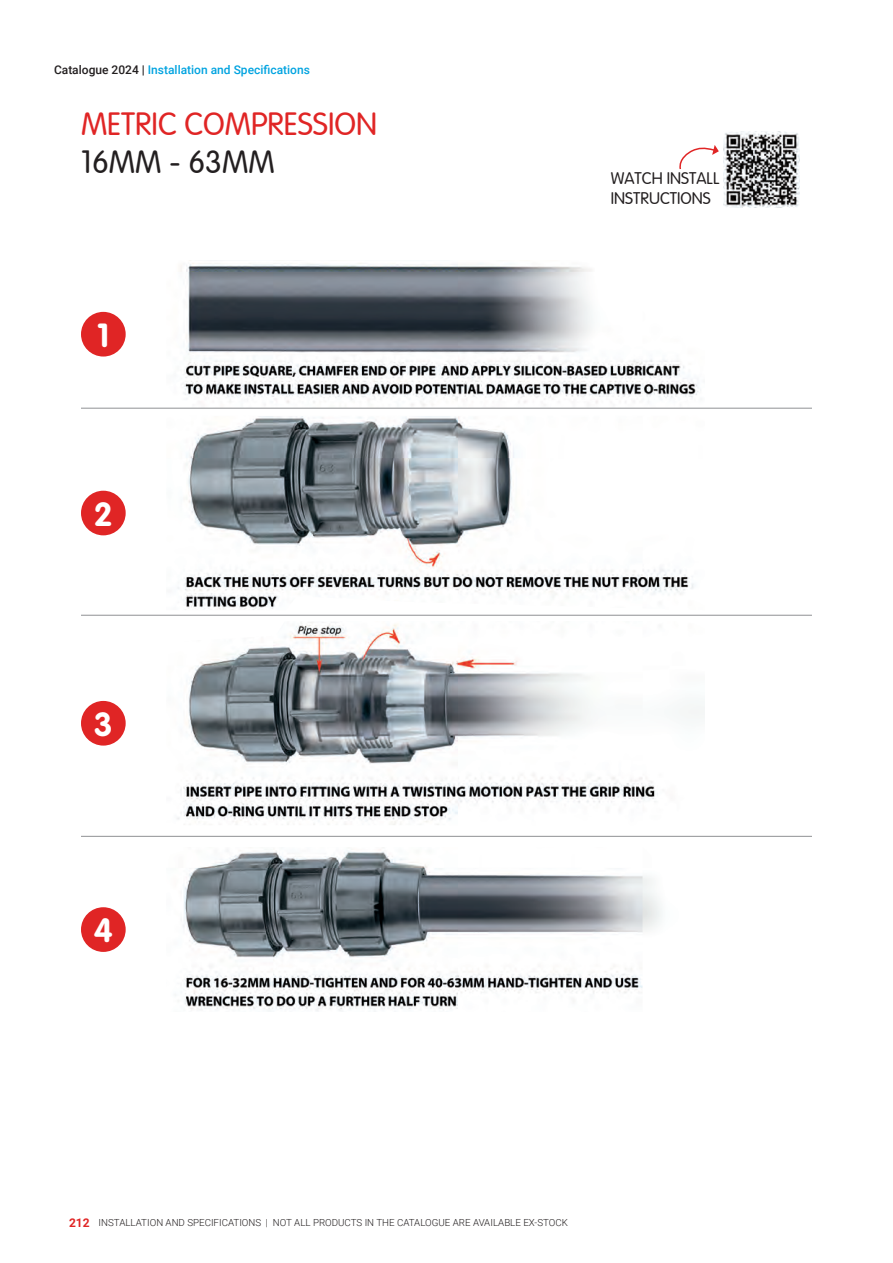
<style>
.page{position:relative;width:893px;height:1263px;background:#fff}
.page>*{position:absolute;margin:0;border:0;box-sizing:border-box;transform-origin:0 0}
.t1{font:700 33px "VAG Rounded Std";color:#fff}
.t2{font:31.5px "VAG Rounded";color:#e02525}
.t3{font:31.5px "VAG Rounded";color:#231f20}
.t4{font:16.5px/19.8px "VAG Rounded";color:#231f20}
.t5{font:500 12px "Roboto";color:#00a3e0}
.t6{font:300 9.75px "Roboto";color:#231f20}
.s1{color:#231f20}
.s2{font-weight:700;font-size:12px;color:#e02525}
</style>
<div class="page">
<img style="left:166px;top:263px;width:539px;height:145px">
<img style="left:177px;top:416px;width:517px;height:194px">
<img style="left:177px;top:622px;width:528px;height:203px">
<img style="left:183px;top:849px;width:479px;height:163px">
<div style="left:81px;top:312px;width:45px;height:44px;background:#e02525;border-radius:50%"></div>
<div style="left:81px;top:491px;width:45px;height:44px;background:#e02525;border-radius:50%"></div>
<div style="left:81px;top:701px;width:45px;height:45px;background:#e02525;border-radius:50%"></div>
<div style="left:81px;top:907px;width:45px;height:45px;background:#e02525;border-radius:50%"></div>
<img style="left:724px;top:132px;width:75px;height:75px">
<hr style="left:81px;top:408px;width:731px;height:1px;background:#8f9194">
<hr style="left:81px;top:836px;width:731px;height:1px;background:#8f9194">
<hr style="left:81px;top:615px;width:731px;height:1px;background:#8f9194">
<svg style="left:679px;top:145px;width:40px;height:24px"></svg>
<p class="t5" style="left:54px;top:61px;width:257px"><span class="s1">Catalogue 2024 |</span> Installation and Specifications</p>
<h2 class="t2" style="left:81px;top:106px;width:298px">METRIC COMPRESSION</h2>
<h2 class="t3" style="left:81px;top:144px;width:195px">16MM - 63MM</h2>
<h1 class="t1" style="left:97px;top:316px;width:14px">1</h1>
<h1 class="t1" style="left:94px;top:495px;width:20px">2</h1>
<h1 class="t1" style="left:94px;top:705px;width:20px">3</h1>
<h1 class="t1" style="left:94px;top:911px;width:20px">4</h1>
<h3 class="t4" style="left:611px;top:169px;width:110px">WATCH INSTALL<br>INSTRUCTIONS</h3>
<p class="t6" style="left:69px;top:1216px;width:500px"><span class="s2">212</span> INSTALLATION AND SPECIFICATIONS | NOT ALL PRODUCTS IN THE CATALOGUE ARE AVAILABLE EX-STOCK</p>
</div>
